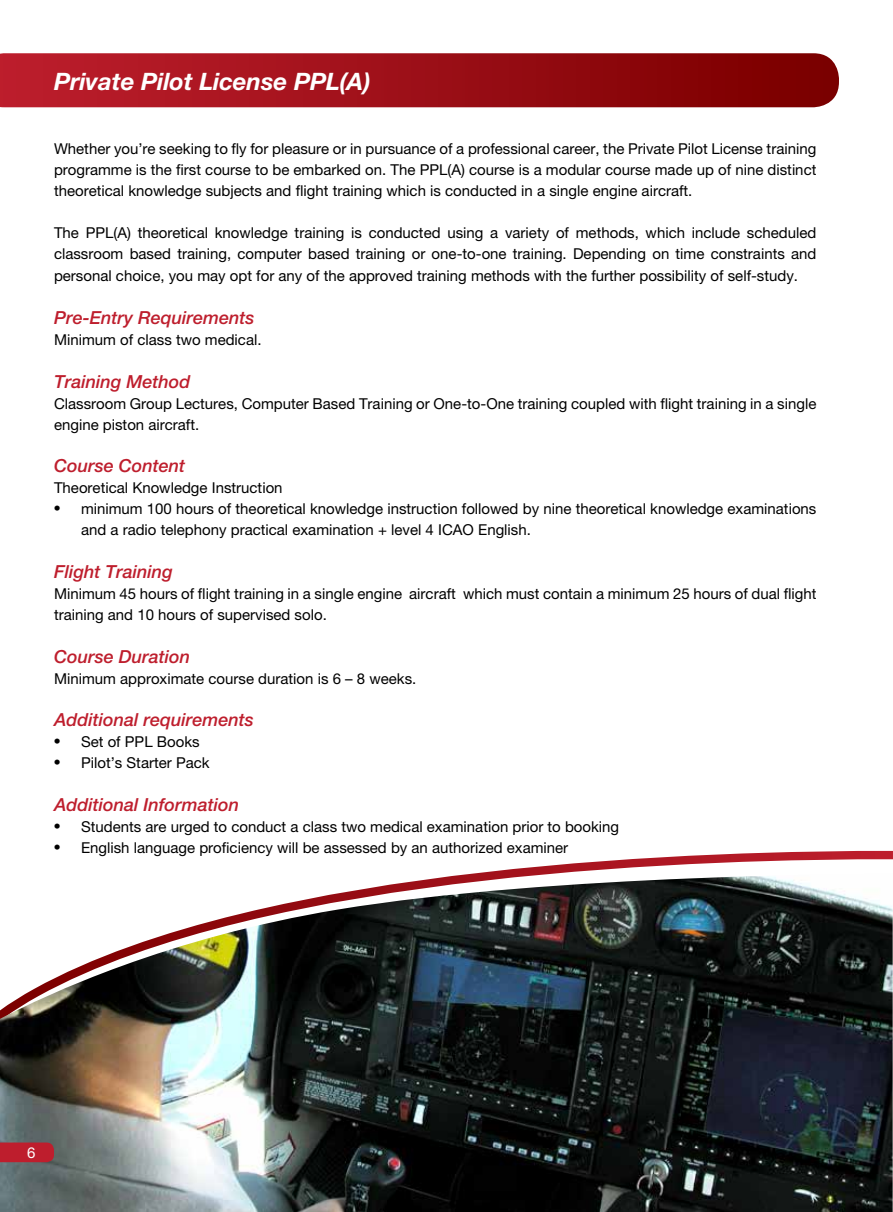
<style>
.page{position:relative;width:893px;height:1212px;background:#fff}
.page>*{position:absolute;margin:0;border:0;box-sizing:border-box;transform-origin:0 0}
.t1{font:italic 700 24px "Helvetica Neue LT Pro";color:#fff}
.t2{font:italic 500 18px "Helvetica Neue LT Pro";color:#be1e2d}
.t3{font:15px/21px "Helvetica Neue LT Pro";color:#000}
.t4{font:15px "Helvetica Neue LT Pro";color:#fff}
.s1{font-family:"Times";font-size:18px}
</style>
<div class="page">
<svg style="left:470px;top:850px;width:423px;height:24px"></svg>
<img style="left:0;top:874px;width:893px;height:338px">
<svg style="left:0;top:53px;width:839px;height:54px;background:#9c1118"></svg>
<svg style="left:0;top:1142px;width:54px;height:20px"></svg>
<h1 class="t1" style="left:54px;top:67px;width:318px">Private Pilot License PPL(A)</h1>
<p class="t3" style="left:54px;top:138px;width:764px;text-align:justify">Whether you’re seeking to fly for pleasure or in pursuance of a professional career, the Private Pilot License training programme is the first course to be embarked on. The PPL(A) course is a modular course made up of nine distinct theoretical knowledge subjects and flight training which is conducted in a single engine aircraft.</p>
<p class="t3" style="left:54px;top:222px;width:764px;text-align:justify">The PPL(A) theoretical knowledge training is conducted using a variety of methods, which include scheduled classroom based training, computer based training or one-to-one training. Depending on time constraints and personal choice, you may opt for any of the approved training methods with the further possibility of self-study.</p>
<p class="t2" style="left:54px;top:307px;width:202px">Pre-Entry Requirements</p>
<p class="t3" style="left:54px;top:329px;width:207px">Minimum of class two medical.</p>
<p class="t2" style="left:54px;top:371px;width:138px">Training Method</p>
<p class="t3" style="left:54px;top:393px;width:764px">Classroom Group Lectures, Computer Based Training or One-to-One training coupled with flight training in a single engine piston aircraft.</p>
<p class="t2" style="left:54px;top:455px;width:133px">Course Content</p>
<p class="t3" style="left:54px;top:477px;width:230px">Theoretical Knowledge Instruction</p>
<p class="t3" style="left:81px;top:498px;width:737px;text-indent:-27px"><span class="s1">•</span> minimum 100 hours of theoretical knowledge instruction followed by nine theoretical knowledge examinations and a radio telephony practical examination + level 4 ICAO English.</p>
<p class="t2" style="left:54px;top:561px;width:120px">Flight Training</p>
<p class="t3" style="left:54px;top:583px;width:764px">Minimum 45 hours of flight training in a single engine aircraft which must contain a minimum 25 hours of dual flight training and 10 hours of supervised solo.</p>
<p class="t2" style="left:54px;top:646px;width:138px">Course Duration</p>
<p class="t3" style="left:54px;top:668px;width:361px">Minimum approximate course duration is 6 – 8 weeks.</p>
<p class="t2" style="left:54px;top:709px;width:201px">Additional requirements</p>
<p class="t3" style="left:54px;top:731px;width:147px"><span class="s1">•</span> Set of PPL Books</p>
<p class="t3" style="left:54px;top:752px;width:157px"><span class="s1">•</span> Pilot’s Starter Pack</p>
<p class="t2" style="left:54px;top:794px;width:187px">Additional Information</p>
<p class="t3" style="left:54px;top:816px;width:567px"><span class="s1">•</span> Students are urged to conduct a class two medical examination prior to booking</p>
<p class="t3" style="left:54px;top:837px;width:516px"><span class="s1">•</span> English language proficiency will be assessed by an authorized examiner</p>
<p class="t4" style="left:27px;top:1143px;width:10px">6</p>
</div>
